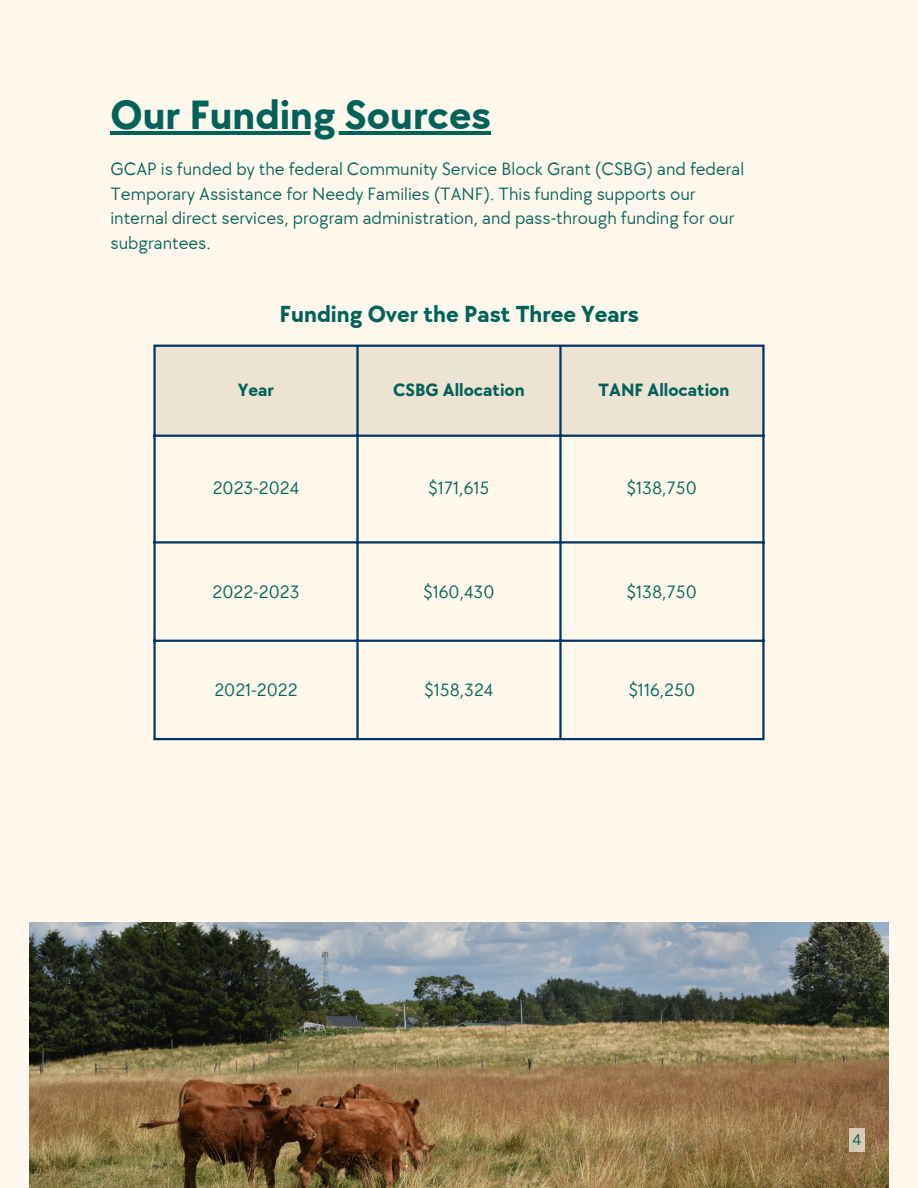
<style>
.page{position:relative;width:918px;height:1188px;background:#fff8ed}
.page>*{position:absolute;margin:0;border:0;box-sizing:border-box;transform-origin:0 0}
.t1{font:700 42.3px "TT Chocolates";color:#006259}
.t2{font:700 24px "TT Chocolates";color:#006259}
.t3{font:18.45px/24.8px "TT Chocolates";color:#006259}
.t4{font:700 18.45px "TT Chocolates";color:#006259}
.t5{font:15px "Canva Sans";color:#006259}
</style>
<div class="page">
<div style="left:156px;top:347px;width:606px;height:88px;background:#ede3d3"></div>
<hr style="left:153px;top:347px;width:3px;height:391px;background:#003565">
<hr style="left:356px;top:347px;width:3px;height:391px;background:#003565">
<hr style="left:559px;top:347px;width:3px;height:391px;background:#003565">
<hr style="left:762px;top:347px;width:3px;height:391px;background:#003565">
<hr style="left:153px;top:345px;width:612px;height:2px;background:#003565">
<hr style="left:153px;top:435px;width:612px;height:2px;background:#003565">
<hr style="left:153px;top:541px;width:612px;height:3px;background:#003565">
<hr style="left:153px;top:640px;width:612px;height:2px;background:#003565">
<hr style="left:153px;top:738px;width:612px;height:2px;background:#003565">
<hr style="left:110px;top:132px;width:381px;height:3px;background:#006259">
<img style="left:29px;top:922px;width:860px;height:266px">
<div style="left:849px;top:1128px;width:16px;height:24px;background:#d8cbb6"></div>
<p class="t1" style="left:110px;top:91px;width:382px">Our Funding Sources</p>
<p class="t3" style="left:110px;top:157px;width:635px">GCAP is funded by the federal Community Service Block Grant (CSBG) and federal Temporary Assistance for Needy Families (TANF). This funding supports our internal direct services, program administration, and pass-through funding for our subgrantees.</p>
<p class="t2" style="left:280px;top:301px;width:361px">Funding Over the Past Three Years</p>
<h1 class="t4" style="left:238px;top:380px;width:37px">Year</h1>
<p class="t4" style="left:393px;top:380px;width:133px">CSBG Allocation</p>
<h2 class="t4" style="left:599px;top:380px;width:132px">TANF Allocation</h2>
<p class="t3" style="left:213px;top:476px;width:88px">2023-2024</p>
<p class="t3" style="left:429px;top:476px;width:62px">$171,615</p>
<p class="t3" style="left:627px;top:476px;width:72px">$138,750</p>
<p class="t3" style="left:213px;top:580px;width:88px">2022-2023</p>
<p class="t3" style="left:424px;top:580px;width:72px">$160,430</p>
<p class="t3" style="left:627px;top:580px;width:72px">$138,750</p>
<p class="t3" style="left:214px;top:678px;width:85px">2021-2022</p>
<p class="t3" style="left:424px;top:678px;width:70px">$158,324</p>
<p class="t3" style="left:629px;top:678px;width:68px">$116,250</p>
<p class="t5" style="left:852px;top:1129px;width:11px">4</p>
</div>
